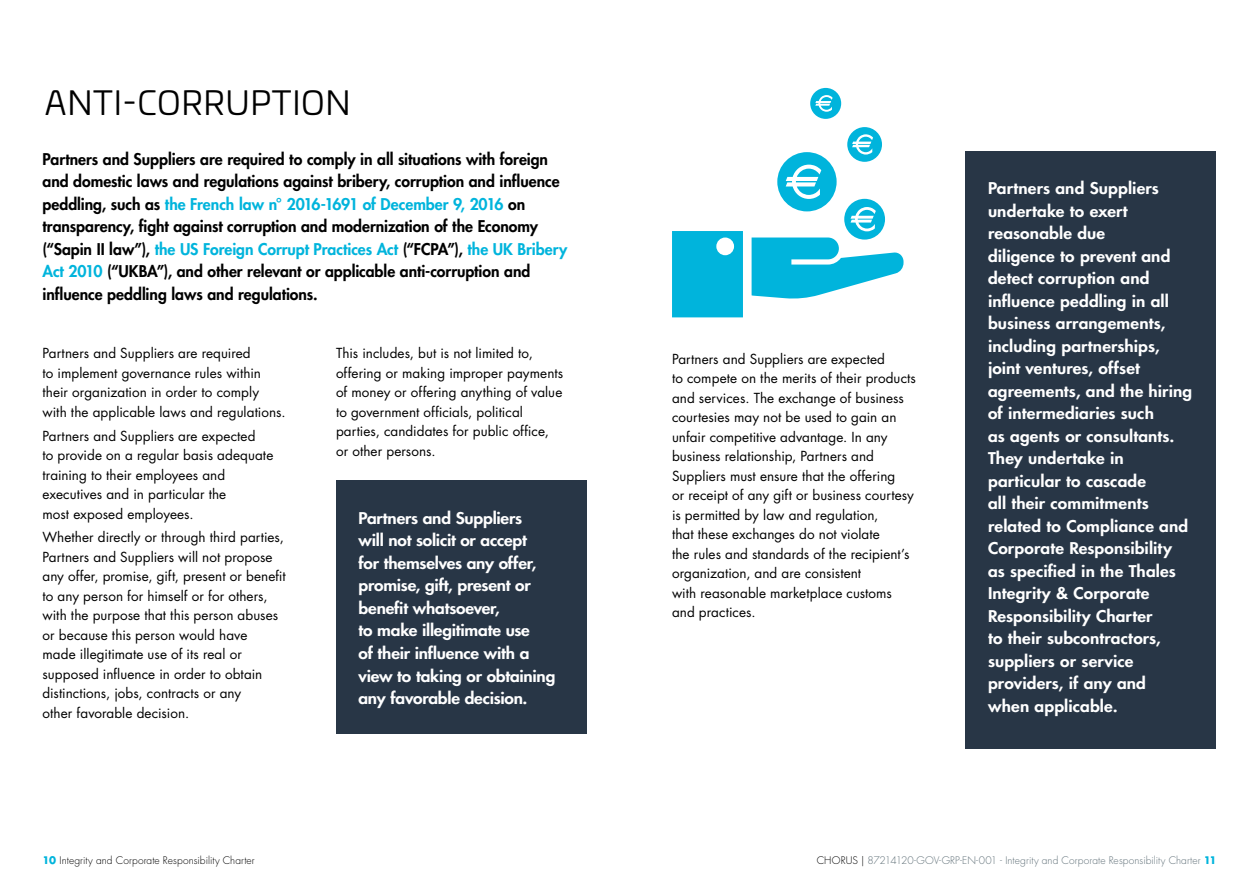
<style>
.page{position:relative;width:1259px;height:893px;background:#fff}
.page>*{position:absolute;margin:0;border:0;box-sizing:border-box;transform-origin:0 0}
.t1{font:33px "Univia Pro";letter-spacing:.02em;color:#000}
.t2{font:800 15.75px/22.5px "Futura Std";letter-spacing:.005em;color:#fff;scale:1.09 1}
.t3{font:800 15.75px/22.5px "Futura Std";color:#000}
.t4{font:13.5px/19.5px "Futura Std";letter-spacing:.005em;color:#000}
.t5{font:300 10.2px "Futura Std";letter-spacing:.005em;color:#607078}
.t6{font:300 10.2px "Futura Std";letter-spacing:.005em;color:#000}
.s1{color:#00b4dc}
.s2{font-weight:700;color:#00b4dc}
.s3{color:#000}
</style>
<div class="page">
<div style="left:336px;top:480px;width:251px;height:254px;background:#283646"></div>
<div style="left:965px;top:152px;width:251px;height:597px;background:#283646"></div>
<svg style="left:810px;top:88px;width:31px;height:31px"></svg>
<svg style="left:751px;top:127px;width:152px;height:172px"></svg>
<div style="left:672px;top:231px;width:71px;height:86px;background:#00b4dc"></div>
<h1 class="t1" style="left:45px;top:79px;width:307px">ANTI-CORRUPTION</h1>
<p class="t3" style="left:43px;top:148px;width:526px">Partners and Suppliers are required to comply in all situations with foreign and domestic laws and regulations against bribery, corruption and influence peddling, such as <span class="s1">the French law n° 2016-1691 of December 9, 2016</span> on transparency, fight against corruption and modernization of the Economy (“Sapin II law”), <span class="s1">the US Foreign Corrupt Practices Act</span> (“FCPA”), <span class="s1">the UK Bribery Act 2010</span> (“UKBA”), and other relevant or applicable anti-corruption and influence peddling laws and regulations.</p>
<p class="t4" style="left:43px;top:344px;width:245px">Partners and Suppliers are required<br>to implement governance rules within their organization in order to comply with the applicable laws and regulations.</p>
<p class="t4" style="left:43px;top:426px;width:232px">Partners and Suppliers are expected<br>to provide on a regular basis adequate training to their employees and executives and in particular the<br>most exposed employees.</p>
<p class="t4" style="left:43px;top:528px;width:245px">Whether directly or through third parties, Partners and Suppliers will not propose any offer, promise, gift, present or benefit to any person for himself or for others, with the purpose that this person abuses or because this person would have<br>made illegitimate use of its real or supposed influence in order to obtain distinctions, jobs, contracts or any<br>other favorable decision.</p>
<p class="t4" style="left:336px;top:344px;width:229px">This includes, but is not limited to, offering or making improper payments of money or offering anything of value to government officials, political parties, candidates for public office, or other persons.</p>
<p class="t2" style="left:358px;top:507px;width:182px">Partners and Suppliers<br>will not solicit or accept<br>for themselves any offer, promise, gift, present or benefit whatsoever,<br>to make illegitimate use<br>of their influence with a view to taking or obtaining any favorable decision.</p>
<p class="t4" style="left:672px;top:349px;width:245px">Partners and Suppliers are expected<br>to compete on the merits of their products and services. The exchange of business courtesies may not be used to gain an unfair competitive advantage. In any business relationship, Partners and Suppliers must ensure that the offering<br>or receipt of any gift or business courtesy is permitted by law and regulation,<br>that these exchanges do not violate<br>the rules and standards of the recipient’s organization, and are consistent<br>with reasonable marketplace customs and practices.</p>
<p class="t2" style="left:988px;top:177px;width:189px">Partners and Suppliers undertake to exert reasonable due<br>diligence to prevent and detect corruption and influence peddling in all business arrangements, including partnerships, joint ventures, offset agreements, and the hiring of intermediaries such<br>as agents or consultants.<br>They undertake in particular to cascade<br>all their commitments related to Compliance and<br>Corporate Responsibility as specified in the Thales<br>Integrity &amp; Corporate<br>Responsibility Charter<br>to their subcontractors, suppliers or service providers, if any and<br>when applicable.</p>
<p class="t6" style="left:43px;top:854px;width:214px"><span class="s2">10</span> Integrity and Corporate Responsibility Charter</p>
<p class="t5" style="left:816px;top:854px;width:401px"><span class="s3">CHORUS |</span> 87214120-GOV-GRP-EN-001 - Integrity and Corporate Responsibility Charter <span class="s2">11</span></p>
</div>
